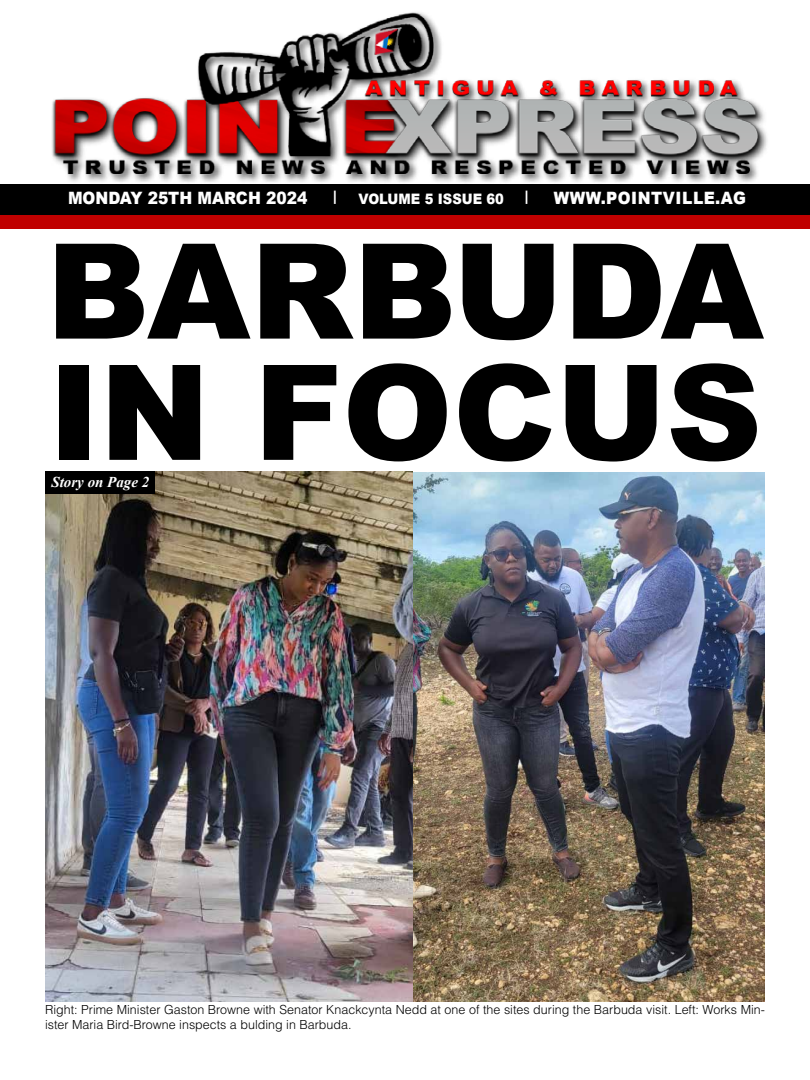
<style>
.page{position:relative;width:810px;height:1080px;background:#fff}
.page>*{position:absolute;margin:0;border:0;box-sizing:border-box;transform-origin:0 0}
.t1{font:900 132.5px/121.2px "Arial";color:#000}
.t2{font:900 17px "Arial";color:#fff;scale:.91 1}
.t3{font:900 17px "Arial";letter-spacing:.035em;color:#fff;scale:.91 1}
.t4{font:italic 700 15px "Times New Roman";color:#fff}
.t5{font:900 14.38px "Arial";color:#fff;scale:.91 1}
.t6{font:300 12.5px/15px "Helvetica LT Std";color:#000}
</style>
<div class="page">
<div style="left:0;top:184px;width:810px;height:34px;background:#000"></div>
<div style="left:0;top:215px;width:810px;height:14px;background:#c00000"></div>
<img style="left:52px;top:12px;width:714px;height:170px">
<img style="left:45px;top:472px;width:720px;height:529px">
<div style="left:45px;top:471px;width:110px;height:23px;background:#000"></div>
<h2 class="t2" style="left:68px;top:186px;width:265px">MONDAY 25TH MARCH 2024</h2>
<p class="t5" style="left:333px;top:186px;width:6px">|</p>
<p class="t5" style="left:359px;top:189px;width:188px">VOLUME 5 ISSUE 60 |</p>
<h2 class="t3" style="left:554px;top:186px;width:213px">WWW.POINTVILLE.AG</h2>
<h1 class="t1" style="left:46px;top:227px;width:719px">BARBUDA<br>IN FOCUS</h1>
<p class="t4" style="left:51px;top:472px;width:99px">Story on Page 2</p>
<p class="t6" style="left:45px;top:1002px;width:722px">Right: Prime Minister Gaston Browne with Senator Knackcynta Nedd at one of the sites during the Barbuda visit. Left: Works Min&shy;ister Maria Bird-Browne inspects a bulding in Barbuda.</p>
</div>
